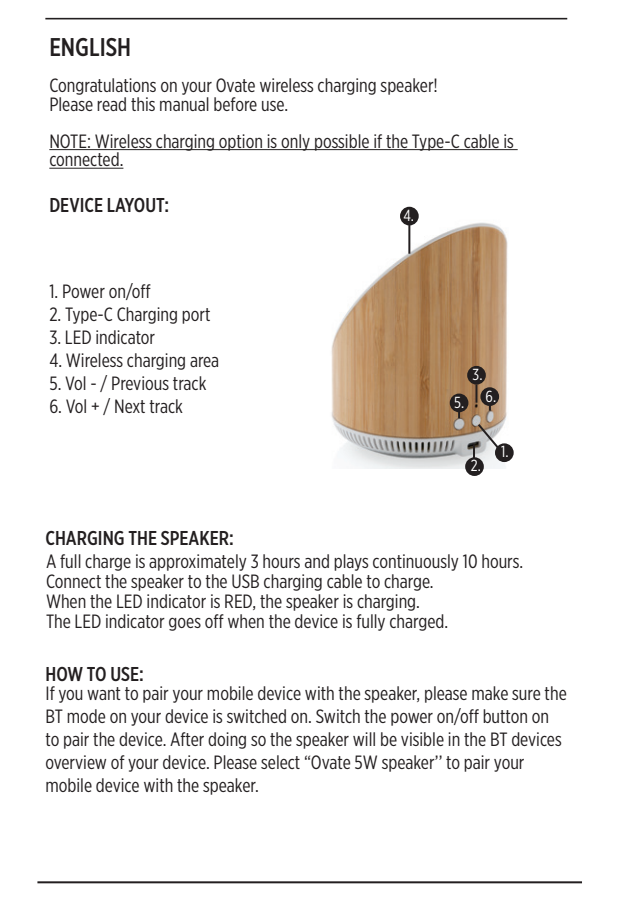
<style>
.page{position:relative;width:624px;height:908px;background:#fff}
.page>*{position:absolute;margin:0;border:0;box-sizing:border-box;transform-origin:0 0}
.t1{font:500 25.6px "Gotham X Narrow";color:#231f20}
.t2{font:500 20px "Gotham X Narrow";color:#231f20}
.t3{font:19.2px/23.2px "Gotham X Narrow";color:#231f20}
.t4{font:16px "Gotham X Narrow";color:#fff}
</style>
<div class="page">
<hr style="left:37px;top:880px;width:545px;height:2px;background:#231f20">
<hr style="left:45px;top:18px;width:522px;height:1px;background:#231f20">
<hr style="left:49px;top:149px;width:468px;height:1px;background:#231f20">
<hr style="left:49px;top:167px;width:74px;height:2px;background:#231f20">
<img style="left:331px;top:217px;width:183px;height:251px">
<div style="left:495px;top:443px;width:18px;height:19px;background:#231f20;border-radius:50%"></div>
<div style="left:467px;top:366px;width:19px;height:18px;background:#231f20;border-radius:50%"></div>
<div style="left:400px;top:207px;width:18px;height:18px;background:#231f20;border-radius:50%"></div>
<div style="left:465px;top:457px;width:19px;height:19px;background:#231f20;border-radius:50%"></div>
<div style="left:450px;top:393px;width:18px;height:19px;background:#231f20;border-radius:50%"></div>
<svg style="left:458px;top:412px;width:2px;height:6px"></svg>
<svg style="left:473px;top:421px;width:28px;height:37px"></svg>
<svg style="left:475px;top:384px;width:2px;height:18px"></svg>
<hr style="left:408px;top:223px;width:2px;height:30px;background:#231f20">
<div style="left:480px;top:387px;width:19px;height:19px;background:#231f20;border-radius:50%"></div>
<p class="t1" style="left:49px;top:31px;width:83px">ENGLISH</p>
<p class="t3" style="left:49px;top:73px;width:390px">Congratulations on your Ovate wireless charging speaker!</p>
<p class="t3" style="left:49px;top:92px;width:240px">Please read this manual before use.</p>
<p class="t3" style="left:49px;top:131px;width:466px;line-height:18.4px">NOTE: Wireless charging option is only possible if the Type-C cable is connected.</p>
<p class="t2" style="left:49px;top:192px;width:121px">DEVICE LAYOUT:</p>
<p class="t3" style="left:49px;top:279px;width:103px">1. Power on/off</p>
<p class="t3" style="left:49px;top:302px;width:163px">2. Type-C Charging port</p>
<p class="t3" style="left:49px;top:325px;width:107px">3. LED indicator</p>
<p class="t3" style="left:49px;top:348px;width:171px">4. Wireless charging area</p>
<p class="t3" style="left:49px;top:371px;width:159px">5. Vol - / Previous track</p>
<p class="t3" style="left:49px;top:394px;width:135px">6. Vol + / Next track</p>
<p class="t4" style="left:403px;top:206px;width:12px">4.</p>
<p class="t4" style="left:472px;top:365px;width:11px">3.</p>
<p class="t4" style="left:454px;top:392px;width:12px">5.</p>
<p class="t4" style="left:485px;top:387px;width:12px">6.</p>
<p class="t4" style="left:471px;top:455px;width:12px">2.</p>
<p class="t4" style="left:501px;top:441px;width:9px">1.</p>
<p class="t2" style="left:45px;top:526px;width:190px">CHARGING THE SPEAKER:</p>
<p class="t3" style="left:46px;top:549px;width:478px">A full charge is approximately 3 hours and plays continuously 10 hours.</p>
<p class="t3" style="left:46px;top:569px;width:389px">Connect the speaker to the USB charging cable to charge.</p>
<p class="t3" style="left:46px;top:589px;width:375px">When the LED indicator is RED, the speaker is charging.</p>
<p class="t3" style="left:46px;top:609px;width:403px">The LED indicator goes off when the device is fully charged.</p>
<p class="t2" style="left:45px;top:661px;width:100px">HOW TO USE:</p>
<p class="t3" style="left:45px;top:681px;width:523px">If you want to pair your mobile device with the speaker, please make sure the BT mode on your device is switched on. Switch the power on/off button on to pair the device. After doing so the speaker will be visible in the BT devices overview of your device. Please select “Ovate 5W speaker’’ to pair your mobile device with the speaker.</p>
</div>
